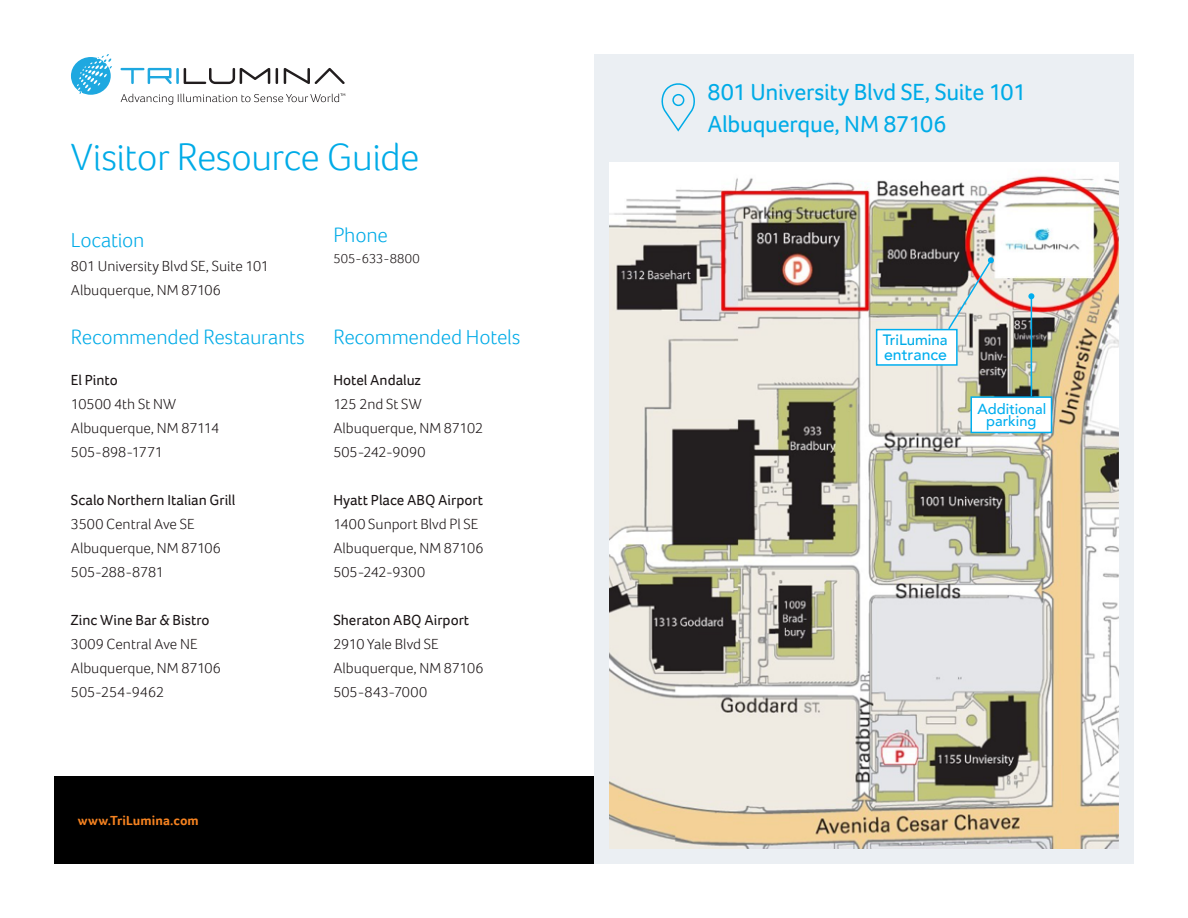
<style>
.page{position:relative;width:1188px;height:918px;background:#fff}
.page>*{position:absolute;margin:0;border:0;box-sizing:border-box;transform-origin:0 0}
.t1{font:300 39px "Foco";letter-spacing:-.02em;color:#00abe7}
.t2{font:24px "Foco";letter-spacing:-.015em;color:#00abe7}
.t3{font:300 21px "Foco";letter-spacing:-.015em;color:#00abe7}
.t4{font:500 15.9px "Avenir";color:#00aeef}
.t5{font:300 15px/24px "Foco";letter-spacing:-.005em;color:#1a1415}
.t6{font:15px "Foco";color:#1a1415}
.t7{font:500 15px "Avenir";color:#00abe7}
.t8{font:500 14.7px/12.1px "Avenir";color:#00aeef;text-align:center}
.t9{font:700 13.5px "Foco";letter-spacing:.005em;color:#f58220}
.t10{font:300 13.5px "Foco";letter-spacing:.01em;color:#1a1415}
</style>
<div class="page">
<div style="left:594px;top:54px;width:540px;height:810px;background:#ebeff3"></div>
<img style="left:609px;top:162px;width:509px;height:687px">
<div style="left:54px;top:777px;width:540px;height:87px;background:#000"></div>
<svg style="left:184px;top:68px;width:86px;height:16px"></svg>
<svg style="left:276px;top:68px;width:2px;height:16px"></svg>
<hr style="left:176px;top:68px;width:3px;height:16px;background:#1ea8e0">
<svg style="left:120px;top:68px;width:52px;height:16px"></svg>
<svg style="left:284px;top:68px;width:61px;height:16px"></svg>
<svg style="left:71px;top:54px;width:41px;height:41px"></svg>
<svg style="left:121px;top:93px;width:224px;height:12px"></svg>
<svg style="left:661px;top:83px;width:34px;height:49px"></svg>
<div style="left:876px;top:329px;width:82px;height:37px;background:#fff;border:2px solid #00aeef"></div>
<div style="left:971px;top:396px;width:81px;height:37px;background:#fff;border:2px solid #00aeef"></div>
<svg style="left:947px;top:257px;width:47px;height:74px;background:#b4aca9"></svg>
<hr style="left:1031px;top:296px;width:1px;height:100px;background:#00aeef">
<svg style="left:1028px;top:293px;width:6px;height:6px"></svg>
<p class="t1" style="left:71px;top:131px;width:350px">Visitor Resource Guide</p>
<p class="t3" style="left:71px;top:226px;width:75px">Location</p>
<p class="t5" style="left:71px;top:254px;width:200px">801 University Blvd SE, Suite 101</p>
<p class="t5" style="left:71px;top:278px;width:152px">Albuquerque, NM 87106</p>
<p class="t3" style="left:71px;top:323px;width:235px">Recommended Restaurants</p>
<p class="t6" style="left:71px;top:370px;width:48px">El Pinto</p>
<p class="t5" style="left:71px;top:392px;width:150px">10500 4th St NW<br>Albuquerque, NM 87114<br>505-898-1771</p>
<p class="t6" style="left:71px;top:490px;width:166px">Scalo Northern Italian Grill</p>
<p class="t5" style="left:71px;top:512px;width:152px">3500 Central Ave SE<br>Albuquerque, NM 87106<br>505-288-8781</p>
<p class="t6" style="left:71px;top:610px;width:140px">Zinc Wine Bar &amp; Bistro</p>
<p class="t5" style="left:71px;top:632px;width:152px">3009 Central Ave NE<br>Albuquerque, NM 87106<br>505-254-9462</p>
<p class="t3" style="left:333px;top:222px;width:56px">Phone</p>
<p class="t10" style="left:333px;top:250px;width:88px">505-633-8800</p>
<p class="t3" style="left:333px;top:324px;width:189px">Recommended Hotels</p>
<p class="t6" style="left:333px;top:370px;width:89px">Hotel Andaluz</p>
<p class="t5" style="left:333px;top:392px;width:151px">125 2nd St SW<br>Albuquerque, NM 87102<br>505-242-9090</p>
<p class="t6" style="left:333px;top:490px;width:151px">Hyatt Place ABQ Airport</p>
<p class="t5" style="left:333px;top:512px;width:152px">1400 Sunport Blvd Pl SE<br>Albuquerque, NM 87106<br>505-242-9300</p>
<p class="t6" style="left:333px;top:610px;width:137px">Sheraton ABQ Airport</p>
<p class="t5" style="left:333px;top:632px;width:152px">2910 Yale Blvd SE<br>Albuquerque, NM 87106<br>505-843-7000</p>
<p class="t9" style="left:78px;top:811px;width:123px">www.TriLumina.com</p>
<p class="t2" style="left:707px;top:76px;width:320px">801 University Blvd SE, Suite 101</p>
<p class="t2" style="left:707px;top:108px;width:241px">Albuquerque, NM 87106</p>
<p class="t7" style="left:883px;top:327px;width:67px">TriLumina</p>
<p class="t4" style="left:884px;top:341px;width:64px">entrance</p>
<p class="t8" style="left:978px;top:402px;width:70px">Additional parking</p>
</div>
